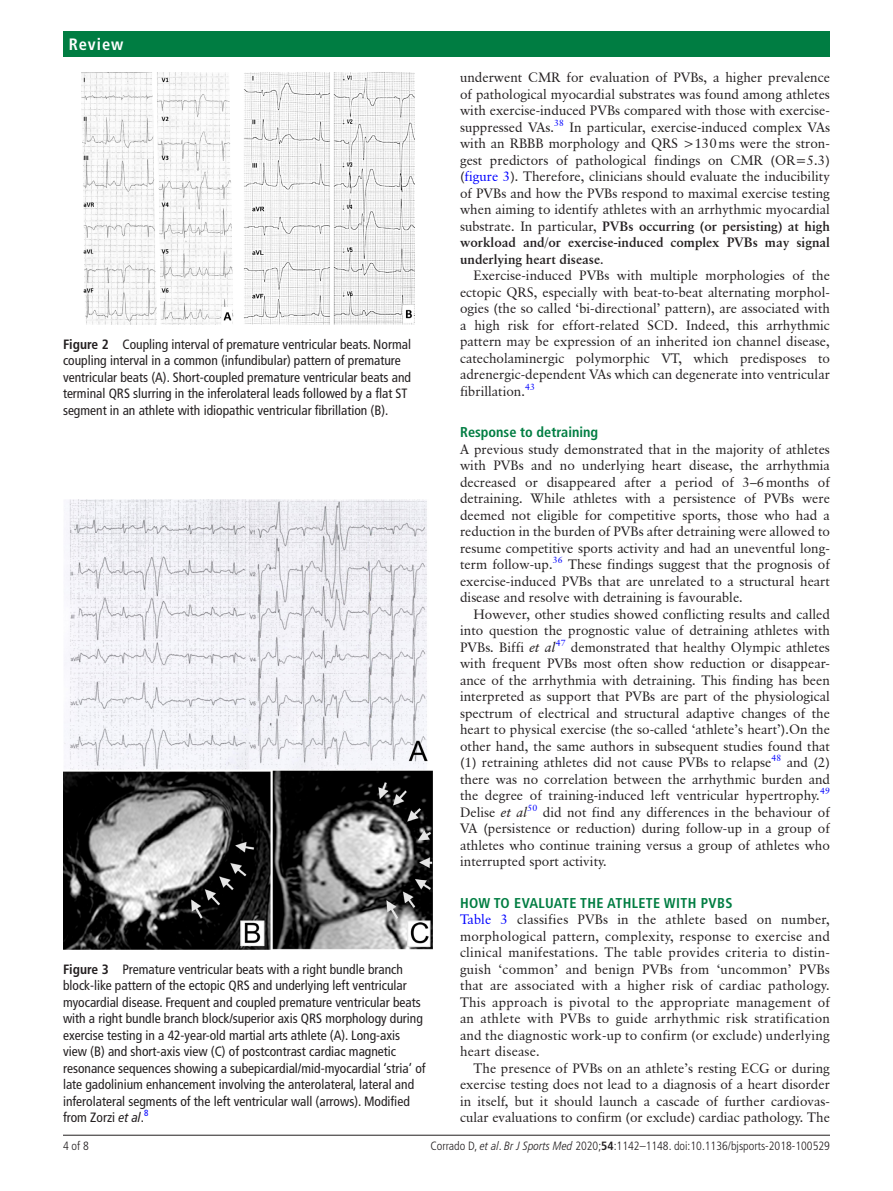
<style>
.page{position:relative;width:893px;height:1191px;background:#fff}
.page>*{position:absolute;margin:0;border:0;box-sizing:border-box;transform-origin:0 0}
.t1{font:700 condensed 16.5px "Frutiger LT Pro";letter-spacing:.055em;color:#fff}
.t2{font:700 condensed 14.25px "Frutiger LT Pro";letter-spacing:.025em;color:#007d42}
.t3{font:700 condensed 14.25px "Frutiger LT Pro";color:#007d42}
.t4{font:13.5px/16.5px "Classical Garamond BT";color:#231f20;text-align:justify}
.t5{font:condensed 13.5px/16.5px "Frutiger LT Pro";color:#231f20}
.t6{font:300 condensed 12px "Frutiger LT Pro";color:#231f20}
.s1{font-weight:700}
.s2{font-style:italic}
.s3{color:#00f}
</style>
<div class="page">
<hr style="left:63px;top:1134px;width:767px;height:1px;background:#231f20">
<div style="left:63px;top:31px;width:767px;height:25px;background:#007d42"></div>
<img style="left:81px;top:72px;width:333px;height:253px">
<img style="left:63px;top:500px;width:370px;height:449px">
<p class="t1" style="left:69px;top:34px;width:56px">Review</p>
<p class="t5" style="left:63px;top:336px;width:350px"><span class="s1">Figure 2</span> Coupling interval of premature ventricular beats. Normal coupling interval in a common (infundibular) pattern of premature ventricular beats (A). Short-coupled premature ventricular beats and terminal QRS slurring in the inferolateral leads followed by a flat ST segment in an athlete with idiopathic ventricular fibrillation (B).</p>
<p class="t5" style="left:63px;top:960px;width:364px"><span class="s1">Figure 3</span> Premature ventricular beats with a right bundle branch block-like pattern of the ectopic QRS and underlying left ventricular myocardial disease. Frequent and coupled premature ventricular beats with a right bundle branch block/superior axis QRS morphology during exercise testing in a 42-year-old martial arts athlete (A). Long-axis view (B) and short-axis view (C) of postcontrast cardiac magnetic resonance sequences showing a subepicardial/mid-myocardial ‘stria’ of late gadolinium enhancement involving the anterolateral, lateral and inferolateral segments of the left ventricular wall (arrows). Modified from Zorzi <span class="s2">et al</span>.<sup>8</sup></p>
<p class="t4" style="left:460px;top:69px;width:371px">underwent CMR for evaluation of PVBs, a higher prevalence of pathological myocardial substrates was found among athletes with exercise-induced PVBs compared with those with exercise&shy;suppressed VAs.<sup>38</sup> In particular, exercise-induced complex VAs with an RBBB morphology and QRS &gt;130ms were the stron&shy;gest predictors of pathological findings on CMR (OR=5.3) (<span class="s3">figure 3</span>). Therefore, clinicians should evaluate the inducibility of PVBs and how the PVBs respond to maximal exercise testing when aiming to identify athletes with an arrhythmic myocardial substrate. In particular, <span class="s1">PVBs occurring (or persisting) at high workload and/or exercise-induced complex PVBs may signal underlying heart disease</span>.</p>
<p class="t4" style="left:460px;top:267px;width:371px;text-indent:14px">Exercise-induced PVBs with multiple morphologies of the ectopic QRS, especially with beat-to-beat alternating morphol&shy;ogies (the so called ‘bi-directional’ pattern), are associated with a high risk for effort-related SCD. Indeed, this arrhythmic pattern may be expression of an inherited ion channel disease, catecholaminergic polymorphic VT, which predisposes to adrenergic-dependent VAs which can degenerate into ventricular fibrillation.<sup>43</sup></p>
<p class="t3" style="left:460px;top:424px;width:140px">Response to detraining</p>
<p class="t4" style="left:460px;top:440px;width:371px">A previous study demonstrated that in the majority of athletes with PVBs and no underlying heart disease, the arrhythmia decreased or disappeared after a period of 3–6months of detraining. While athletes with a persistence of PVBs were deemed not eligible for competitive sports, those who had a reduction in the burden of PVBs after detraining were allowed to resume competitive sports activity and had an uneventful long&shy;term follow-up.<sup>36</sup> These findings suggest that the prognosis of exercise-induced PVBs that are unrelated to a structural heart disease and resolve with detraining is favourable.</p>
<p class="t4" style="left:460px;top:605px;width:371px;text-indent:14px">However, other studies showed conflicting results and called into question the prognostic value of detraining athletes with PVBs. Biffi <span class="s2">et al</span><sup>47</sup> demonstrated that healthy Olympic athletes with frequent PVBs most often show reduction or disappear&shy;ance of the arrhythmia with detraining. This finding has been interpreted as support that PVBs are part of the physiological spectrum of electrical and structural adaptive changes of the heart to physical exercise (the so-called ‘athlete’s heart’).On the other hand, the same authors in subsequent studies found that (1) retraining athletes did not cause PVBs to relapse<sup>48</sup> and (2) there was no correlation between the arrhythmic burden and the degree of training-induced left ventricular hypertrophy.<sup>49<br></sup>Delise <span class="s2">et al</span><sup>50</sup> did not find any differences in the behaviour of VA (persistence or reduction) during follow-up in a group of athletes who continue training versus a group of athletes who interrupted sport activity.</p>
<p class="t2" style="left:460px;top:894px;width:273px">How to evaluate the athlete with PVBs</p>
<p class="t4" style="left:460px;top:911px;width:371px"><span class="s3">Table 3</span> classifies PVBs in the athlete based on number, morphological pattern, complexity, response to exercise and clinical manifestations. The table provides criteria to distin&shy;guish ‘common’ and benign PVBs from ‘uncommon’ PVBs that are associated with a higher risk of cardiac pathology.<br>This approach is pivotal to the appropriate management of an athlete with PVBs to guide arrhythmic risk stratification and the diagnostic work-up to confirm (or exclude) underlying heart disease.</p>
<p class="t4" style="left:460px;top:1059px;width:371px;text-indent:14px">The presence of PVBs on an athlete’s resting ECG or during exercise testing does not lead to a diagnosis of a heart disorder in itself, but it should launch a cascade of further cardiovas&shy;cular evaluations to confirm (or exclude) cardiac pathology. The</p>
<p class="t6" style="left:63px;top:1138px;width:27px">4 of 8</p>
<p class="t6" style="left:430px;top:1138px;width:401px">Corrado D, <span class="s2">et al</span>. <span class="s2">Br J Sports Med</span> 2020;<span class="s1">54</span>:1142–1148. doi:10.1136/bjsports-2018-100529</p>
</div>
